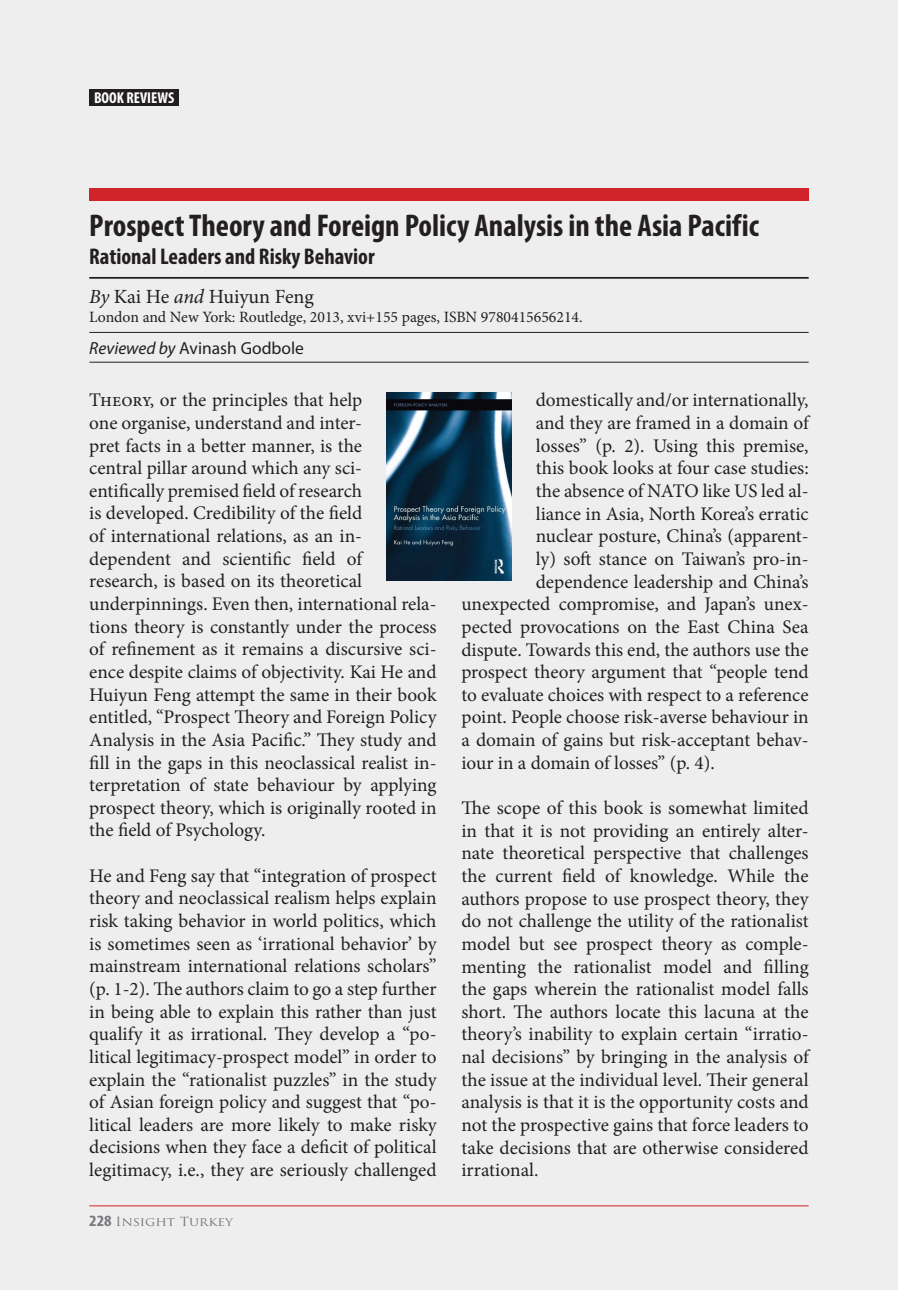
<style>
.page{position:relative;width:898px;height:1290px;background:#eeeeef}
.page>*{position:absolute;margin:0;border:0;box-sizing:border-box;transform-origin:0 0}
.t1{font:700 condensed 31.5px "Myriad Pro";color:#231f20}
.t2{font:700 condensed 22.75px "Myriad Pro";color:#231f20}
.t3{font:20.12px "Minion Pro";letter-spacing:-.02em;color:#231f20}
.t4{font:19.25px/22.6px "Minion Pro";color:#231f20;text-align:justify}
.t5{font:17.5px "Myriad Pro";color:#231f20}
.t6{font:15.75px "Minion Pro";color:#231f20}
.t7{font:700 condensed 15.75px "Myriad Pro";color:#fff}
.t8{font:12.25px "Trajan Pro";color:#76787b;scale:1.11 1}
.s1{font-style:italic}
.s2{font-family:"Myriad Pro";font-weight:700;font-stretch:condensed;font-size:15.75px}
</style>
<div class="page">
<div style="left:89px;top:89px;width:90px;height:17px;background:#231f20"></div>
<hr style="left:89px;top:1205px;width:720px;height:1px;background:#d1232a">
<hr style="left:89px;top:277px;width:720px;height:2px;background:#231f20">
<hr style="left:89px;top:332px;width:720px;height:1px;background:#231f20">
<hr style="left:89px;top:362px;width:720px;height:1px;background:#231f20">
<div style="left:89px;top:189px;width:720px;height:12px;background:#d1232a"></div>
<img style="left:387px;top:392px;width:124px;height:189px">
<p class="t7" style="left:94px;top:88px;width:82px">BOOK REVIEWS</p>
<h1 class="t1" style="left:89px;top:206px;width:671px">Prospect Theory and Foreign Policy Analysis in the Asia Pacific</h1>
<p class="t2" style="left:89px;top:242px;width:287px">Rational Leaders and Risky Behavior</p>
<p class="t3" style="left:89px;top:283px;width:226px"><span class="s1">By</span> Kai He <span class="s1">and</span> Huiyun Feng</p>
<p class="t6" style="left:89px;top:306px;width:495px">London and New York: Routledge, 2013, xvi+155 pages, ISBN 9780415656214.</p>
<p class="t5" style="left:89px;top:337px;width:216px"><span class="s1">Reviewed by</span> Avinash Godbole</p>
<p class="t4" style="left:89px;top:389px;width:349px;text-align:left">Theory, or the principles that help<br>one organise, understand and inter-<br>pret facts in a better manner, is the<br>central pillar around which any sci&shy;entifically premised field of research<br>is developed. Credibility of the field<br>of international relations, as an in&shy;dependent and scientific field of<br>research, is based on its theoretical underpinnings. Even then, international rela&shy;tions theory is constantly under the process of refinement as it remains a discursive sci&shy;ence despite claims of objectivity. Kai He and Huiyun Feng attempt the same in their book entitled, “Prospect Theory and Foreign Policy Analysis in the Asia Pacific.” They study and fill in the gaps in this neoclassical realist in&shy;terpretation of state behaviour by applying prospect theory, which is originally rooted in the field of Psychology.</p>
<p class="t4" style="left:89px;top:864px;width:349px">He and Feng say that “integration of prospect theory and neoclassical realism helps explain risk taking behavior in world politics, which is sometimes seen as ‘irrational behavior’ by mainstream international relations scholars” (p. 1-2). The authors claim to go a step further in being able to explain this rather than just qualify it as irrational. They develop a “po&shy;litical legitimacy-prospect model” in order to explain the “rationalist puzzles” in the study of Asian foreign policy and suggest that “po&shy;litical leaders are more likely to make risky decisions when they face a deficit of political legitimacy, i.e., they are seriously challenged</p>
<p class="t8" style="left:89px;top:1213px;width:131px"><span class="s2">228</span> Insight Turkey</p>
<p class="t4" style="left:536px;top:389px;width:274px">domestically and/or internationally,</p>
<p class="t4" style="left:536px;top:412px;width:274px">and they are framed in a domain of</p>
<p class="t4" style="left:536px;top:434px;width:274px">losses” (p. 2). Using this premise,</p>
<p class="t4" style="left:536px;top:457px;width:274px">this book looks at four case studies:</p>
<p class="t4" style="left:536px;top:480px;width:274px">the absence of NATO like US led al-</p>
<p class="t4" style="left:536px;top:502px;width:274px">liance in Asia, North Korea’s erratic</p>
<p class="t4" style="left:536px;top:525px;width:274px">nuclear posture, China’s (apparent-</p>
<p class="t4" style="left:536px;top:548px;width:274px">ly) soft stance on Taiwan’s pro-in-</p>
<p class="t4" style="left:536px;top:570px;width:274px">dependence leadership and China’s</p>
<p class="t4" style="left:461px;top:593px;width:349px">unexpected compromise, and Japan’s unex-</p>
<p class="t4" style="left:461px;top:615px;width:349px">pected provocations on the East China Sea</p>
<p class="t4" style="left:461px;top:638px;width:349px">dispute. Towards this end, the authors use the</p>
<p class="t4" style="left:461px;top:661px;width:349px">prospect theory argument that “people tend</p>
<p class="t4" style="left:461px;top:683px;width:349px">to evaluate choices with respect to a reference</p>
<p class="t4" style="left:461px;top:706px;width:349px">point. People choose risk-averse behaviour in</p>
<p class="t4" style="left:461px;top:729px;width:349px">a domain of gains but risk-acceptant behav-</p>
<p class="t4" style="left:461px;top:751px;width:255px">iour in a domain of losses” (p. 4).</p>
<p class="t4" style="left:461px;top:797px;width:349px">The scope of this book is somewhat limited in that it is not providing an entirely alter&shy;nate theoretical perspective that challenges the current field of knowledge. While the authors propose to use prospect theory, they do not challenge the utility of the rationalist model but see prospect theory as comple&shy;menting the rationalist model and filling the gaps wherein the rationalist model falls short. The authors locate this lacuna at the theory’s inability to explain certain “irratio&shy;nal decisions” by bringing in the analysis of the issue at the individual level. Their general analysis is that it is the opportunity costs and not the prospective gains that force leaders to take decisions that are otherwise considered irrational.</p>
</div>
